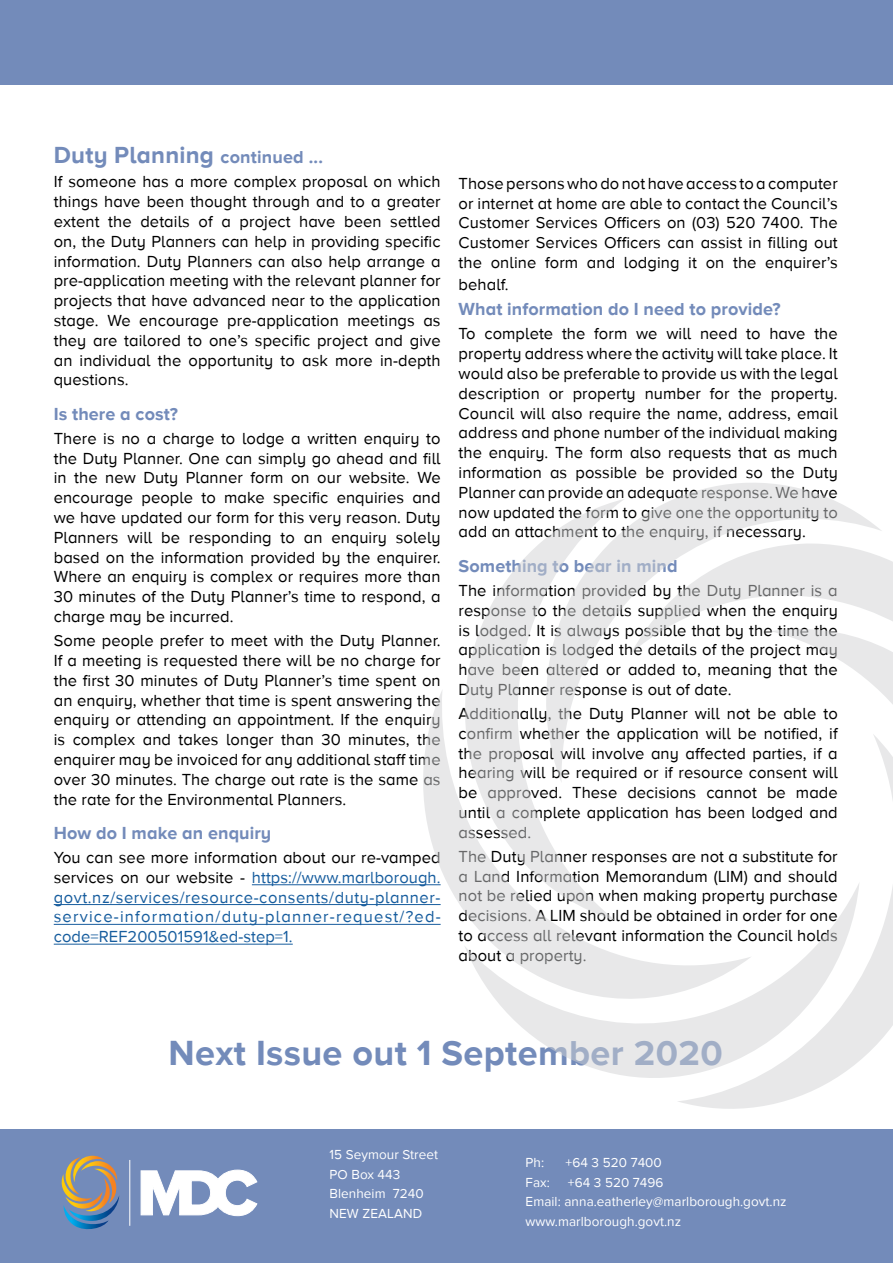
<style>
.page{position:relative;width:893px;height:1263px;background:#fff}
.page>*{position:absolute;margin:0;border:0;box-sizing:border-box;transform-origin:0 0}
.t1{font:700 36px "Proxima Nova A";letter-spacing:.01em;color:#738bba}
.Heading_3_blue{font:700 24px "Proxima Nova A";letter-spacing:.01em;color:#738bba}
.Heading_3_1{font:700 18px "Proxima Nova A";letter-spacing:.005em;color:#738bba}
.t2{font:16.5px/19.8px "Proxima Nova A";letter-spacing:.005em;color:#000;text-align:justify}
.t3{font:16.5px/19.8px "Proxima Nova A";letter-spacing:.075em;color:#175d9e;text-align:justify}
.Body_Copy_2{font:13.5px "Proxima Nova";letter-spacing:.005em;color:#fff}
.s1{font-size:18px}
.s2{color:#000}
</style>
<div class="page">
<div style="left:0;top:1130px;width:893px;height:133px;background:#738bba"></div>
<svg style="left:61px;top:1156px;width:58px;height:74px"></svg>
<svg style="left:140px;top:1169px;width:117px;height:47px"></svg>
<hr style="left:129px;top:1160px;width:1px;height:66px;background:#fff">
<svg style="left:422px;top:483px;width:471px;height:626px"></svg>
<div style="left:0;top:0;width:893px;height:85px;background:#738bba"></div>
<hr style="left:252px;top:884px;width:189px;height:1px;background:#175d9e">
<hr style="left:54px;top:904px;width:387px;height:1px;background:#175d9e">
<hr style="left:54px;top:924px;width:387px;height:1px;background:#175d9e">
<hr style="left:54px;top:944px;width:239px;height:1px;background:#175d9e">
<p class="Heading_3_blue" style="left:54px;top:142px;width:271px">Duty Planning <span class="s1">continued ...</span></p>
<p class="t2" style="left:54px;top:172px;width:388px">If someone has a more complex proposal on which things have been thought through and to a greater extent the details of a project have been settled on, the Duty Planners can help in providing specific information. Duty Planners can also help arrange a pre-application meeting with the relevant planner for projects that have advanced near to the application stage. We encourage pre-application meetings as they are tailored to one’s specific project and give an individual the opportunity to ask more in-depth questions.</p>
<p class="Heading_3_1" style="left:54px;top:403px;width:126px">Is there a cost?</p>
<p class="t2" style="left:54px;top:428px;width:388px">There is no a charge to lodge a written enquiry to the Duty Planner. One can simply go ahead and fill in the new Duty Planner form on our website. We encourage people to make specific enquiries and we have updated our form for this very reason. Duty Planners will be responding to an enquiry solely based on the information provided by the enquirer.<br>Where an enquiry is complex or requires more than 30 minutes of the Duty Planner’s time to respond, a charge may be incurred.</p>
<p class="t2" style="left:54px;top:630px;width:388px">Some people prefer to meet with the Duty Planner.<br>If a meeting is requested there will be no charge for the first 30 minutes of Duty Planner’s time spent on an enquiry, whether that time is spent answering the enquiry or attending an appointment. If the enquiry is complex and takes longer than 30 minutes, the enquirer may be invoiced for any additional staff time over 30 minutes. The charge out rate is the same as the rate for the Environmental Planners.</p>
<p class="Heading_3_1" style="left:54px;top:823px;width:219px">How do I make an enquiry</p>
<p class="t3" style="left:54px;top:847px;width:388px"><span class="s2">You can see more information about our re-vamped services on our website -</span> https://www.marlborough. govt.nz/services/resource-consents/duty-planner&shy;service-information/duty-planner-request/?ed&shy;code=REF200501591&amp;ed-step=1.</p>
<p class="t2" style="left:459px;top:173px;width:381px">Those persons who do not have access to a computer or internet at home are able to contact the Council’s Customer Services Officers on (03) 520 7400. The Customer Services Officers can assist in filling out the online form and lodging it on the enquirer’s</p>
<p class="t2" style="left:459px;top:274px;width:52px">behalf.</p>
<p class="Heading_3_1" style="left:459px;top:299px;width:323px">What information do I need to provide?</p>
<p class="t2" style="left:459px;top:324px;width:381px">To complete the form we will need to have the property address where the activity will take place. It would also be preferable to provide us with the legal description or property number for the property.<br>Council will also require the name, address, email address and phone number of the individual making the enquiry. The form also requests that as much information as possible be provided so the Duty Planner can provide an adequate response. We have now updated the form to give one the opportunity to add an attachment to the enquiry, if necessary.</p>
<p class="Heading_3_1" style="left:459px;top:556px;width:220px">Something to bear in mind</p>
<p class="t2" style="left:459px;top:580px;width:381px">The information provided by the Duty Planner is a response to the details supplied when the enquiry is lodged. It is always possible that by the time the application is lodged the details of the project may have been altered or added to, meaning that the Duty Planner response is out of date.</p>
<p class="t2" style="left:459px;top:703px;width:381px">Additionally, the Duty Planner will not be able to confirm whether the application will be notified, if the proposal will involve any affected parties, if a hearing will be required or if resource consent will be approved. These decisions cannot be made until a complete application has been lodged and assessed.</p>
<p class="t2" style="left:459px;top:846px;width:381px">The Duty Planner responses are not a substitute for a Land Information Memorandum (LIM) and should not be relied upon when making property purchase decisions. A LIM should be obtained in order for one to access all relevant information the Council holds about a property.</p>
<p class="t1" style="left:169px;top:1032px;width:556px">Next Issue out 1 September 2020</p>
<p class="Body_Copy_2" style="left:330px;top:1147px;width:110px">15 Seymour Street</p>
<p class="Body_Copy_2" style="left:330px;top:1166px;width:72px">PO Box 443</p>
<p class="Body_Copy_2" style="left:330px;top:1186px;width:96px">Blenheim 7240</p>
<p class="Body_Copy_2" style="left:330px;top:1205px;width:94px">NEW ZEALAND</p>
<p class="Body_Copy_2" style="left:526px;top:1155px;width:20px">Ph:</p>
<p class="Body_Copy_2" style="left:566px;top:1155px;width:98px">+64 3 520 7400</p>
<p class="Body_Copy_2" style="left:526px;top:1174px;width:26px">Fax:</p>
<p class="Body_Copy_2" style="left:568px;top:1174px;width:97px">+64 3 520 7496</p>
<p class="Body_Copy_2" style="left:526px;top:1194px;width:262px">Email: anna.eatherley@marlborough.govt.nz</p>
<p class="Body_Copy_2" style="left:526px;top:1213px;width:157px">www.marlborough.govt.nz</p>
</div>
